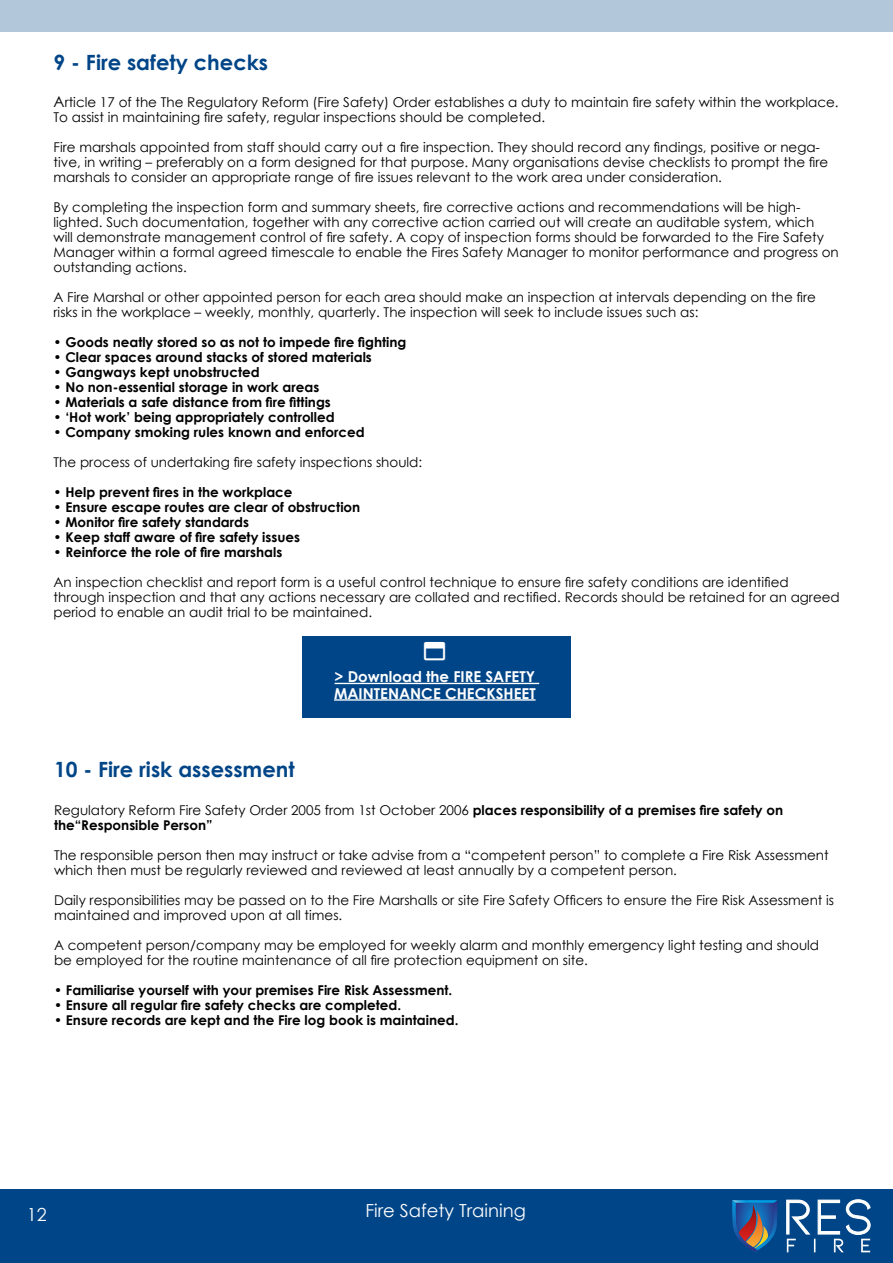
<style>
.page{position:relative;width:893px;height:1263px;background:#fff}
.page>*{position:absolute;margin:0;border:0;box-sizing:border-box;transform-origin:0 0}
.t1{font:700 21px "Century Gothic";color:#004587}
.t2{font:18px "Century Gothic";color:#fff}
.t3{font:700 15px/16.5px "Century Gothic";color:#fff}
.t4{font:13.5px/15px "Century Gothic";color:#000}
.t5{font:700 13.5px/15px "Century Gothic";color:#000}
.s1{font-size:15px}
.s2{font-weight:400}
</style>
<div class="page">
<div style="left:303px;top:636px;width:268px;height:82px;background:#004587"></div>
<div style="left:0;top:1189px;width:893px;height:74px;background:#004587"></div>
<div style="left:0;top:0;width:893px;height:32px;background:#b3c7db"></div>
<hr style="left:335px;top:683px;width:204px;height:1px;background:#fff">
<hr style="left:334px;top:699px;width:202px;height:2px;background:#fff">
<svg style="left:786px;top:1199px;width:85px;height:53px"></svg>
<svg style="left:732px;top:1200px;width:46px;height:52px"></svg>
<img style="left:732px;top:1200px;width:16px;height:3px">
<h1 class="t1" style="left:54px;top:46px;width:216px">9 - Fire safety checks</h1>
<p class="t4" style="left:54px;top:95px;width:787px"><span class="s1">A</span>rticle 17 of the The Regulatory Reform (Fire Safety) Order establishes a duty to maintain fire safety within the workplace.<br>To assist in maintaining fire safety, regular inspections should be completed.</p>
<p class="t4" style="left:54px;top:140px;width:776px">Fire marshals appointed from staff should carry out a fire inspection. They should record any findings, positive or nega&shy;tive, in writing – preferably on a form designed for that purpose. Many organisations devise checklists to prompt the fire marshals to consider an appropriate range of fire issues relevant to the work area under consideration.</p>
<p class="t4" style="left:54px;top:200px;width:787px">By completing the inspection form and summary sheets, fire corrective actions and recommendations will be high&shy;lighted. Such documentation, together with any corrective action carried out will create an auditable system, which<br>will demonstrate management control of fire safety. A copy of inspection forms should be forwarded to the Fire Safety Manager within a formal agreed timescale to enable the Fires Safety Manager to monitor performance and progress on outstanding actions.</p>
<p class="t4" style="left:54px;top:290px;width:764px">A Fire Marshal or other appointed person for each area should make an inspection at intervals depending on the fire risks in the workplace – weekly, monthly, quarterly. The inspection will seek to include issues such as:</p>
<p class="t5" style="left:54px;top:334px;width:354px">• Goods neatly stored so as not to impede fire fighting</p>
<p class="t5" style="left:54px;top:349px;width:320px">• Clear spaces around stacks of stored materials</p>
<p class="t5" style="left:54px;top:364px;width:208px">• Gangways kept unobstructed</p>
<p class="t5" style="left:54px;top:379px;width:267px">• No non-essential storage in work areas</p>
<p class="t5" style="left:54px;top:394px;width:279px">• Materials a safe distance from fire fittings</p>
<p class="t5" style="left:54px;top:409px;width:283px">• ‘Hot work’ being appropriately controlled</p>
<p class="t5" style="left:54px;top:424px;width:313px">• Company smoking rules known and enforced</p>
<p class="t4" style="left:54px;top:455px;width:370px">The process of undertaking fire safety inspections should:</p>
<p class="t5" style="left:54px;top:484px;width:240px">• Help prevent fires in the workplace</p>
<p class="t5" style="left:54px;top:499px;width:308px">• Ensure escape routes are clear of obstruction</p>
<p class="t5" style="left:54px;top:514px;width:197px">• Monitor fire safety standards</p>
<p class="t5" style="left:54px;top:529px;width:248px">• Keep staff aware of fire safety issues</p>
<p class="t5" style="left:54px;top:544px;width:230px">• Reinforce the role of fire marshals</p>
<p class="t4" style="left:54px;top:575px;width:788px">An inspection checklist and report form is a useful control technique to ensure fire safety conditions are identified through inspection and that any actions necessary are collated and rectified. Records should be retained for an agreed period to enable an audit trial to be maintained.</p>
<p class="t3" style="left:334px;top:668px;width:203px">&gt; Download the FIRE SAFETY<br>MAINTENANCE CHECKSHEET</p>
<h1 class="t1" style="left:54px;top:753px;width:242px">10 - Fire risk assessment</h1>
<p class="t5" style="left:54px;top:802px;width:731px"><span class="s2">Regulatory Reform Fire Safety Order 2005 from 1st October 2006</span> places responsibility of a premises fire safety on the“Responsible Person”</p>
<p class="t4" style="left:54px;top:848px;width:776px">The responsible person then may instruct or take advise from a “competent person” to complete a Fire Risk Assessment which then must be regularly reviewed and reviewed at least annually by a competent person.</p>
<p class="t4" style="left:54px;top:893px;width:782px">Daily responsibilities may be passed on to the Fire Marshalls or site Fire Safety Officers to ensure the Fire Risk Assessment is maintained and improved upon at all times.</p>
<p class="t4" style="left:54px;top:938px;width:767px">A competent person/company may be employed for weekly alarm and monthly emergency light testing and should be employed for the routine maintenance of all fire protection equipment on site.</p>
<p class="t5" style="left:54px;top:982px;width:400px">• Familiarise yourself with your premises Fire Risk Assessment.</p>
<p class="t5" style="left:54px;top:997px;width:349px">• Ensure all regular fire safety checks are completed.</p>
<p class="t5" style="left:54px;top:1012px;width:406px">• Ensure records are kept and the Fire log book is maintained.</p>
<h2 class="t2" style="left:27px;top:1202px;width:21px">12</h2>
<h2 class="t2" style="left:365px;top:1198px;width:162px">Fire Safety Training</h2>
</div>
